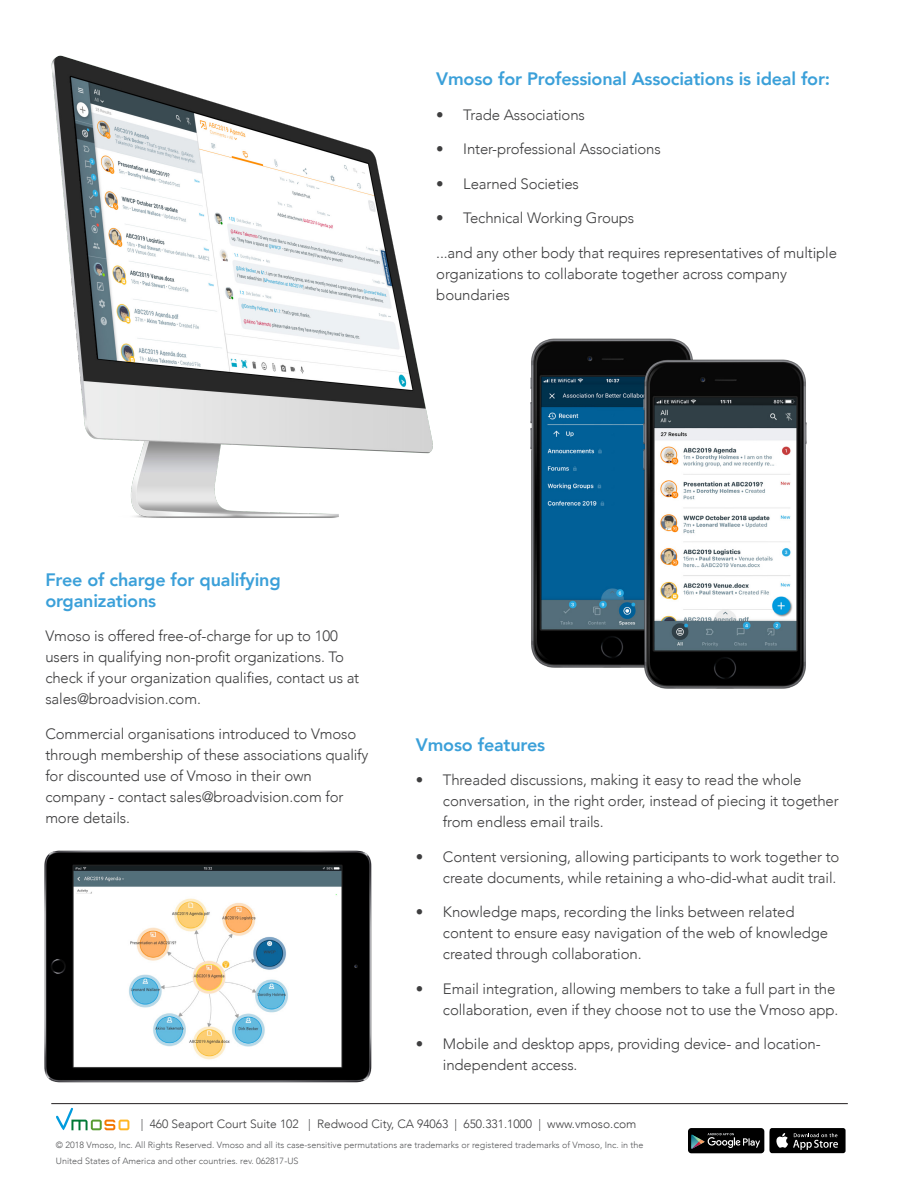
<style>
.page{position:relative;width:918px;height:1188px;background:#fff}
.page>*{position:absolute;margin:0;border:0;box-sizing:border-box;transform-origin:0 0}
.body{font:800 18px/21px "Avenir";letter-spacing:-.01em;color:#3ba0d9}
.body-2{font:300 15px/21px "Avenir";letter-spacing:-.01em;color:#3e3e3f}
.t1{font:300 12px "Avenir";color:#3e3e3f}
.t2{font:300 9px/15.3px "Avenir";color:#57585a}
</style>
<div class="page">
<div style="left:770px;top:1128px;width:76px;height:25px;background:#000;border-radius:2px"></div>
<svg style="left:776px;top:1133px;width:62px;height:17px"></svg>
<div style="left:688px;top:1128px;width:76px;height:25px;background:#000;border-radius:3px"></div>
<svg style="left:691px;top:1133px;width:69px;height:16px"></svg>
<hr style="left:51px;top:1103px;width:797px;height:1px;background:#231f20">
<img style="left:51px;top:55px;width:374px;height:463px">
<img style="left:425px;top:346px;width:112px;height:314px">
<img style="left:537px;top:338px;width:270px;height:351px">
<img style="left:44px;top:850px;width:375px;height:281px">
<p class="body" style="left:436px;top:69px;width:395px">Vmoso for Professional Associations is ideal for:</p>
<p class="body-2" style="left:436px;top:104px;width:150px">• Trade Associations</p>
<p class="body-2" style="left:436px;top:139px;width:226px">• Inter-professional Associations</p>
<p class="body-2" style="left:436px;top:173px;width:144px">• Learned Societies</p>
<p class="body-2" style="left:436px;top:208px;width:200px">• Technical Working Groups</p>
<p class="body-2" style="left:436px;top:242px;width:402px">...and any other body that requires representatives of multiple organizations to collaborate together across company boundaries</p>
<p class="body" style="left:45px;top:569px;width:237px">Free of charge for qualifying organizations</p>
<p class="body-2" style="left:45px;top:626px;width:315px">Vmoso is offered free-of-charge for up to 100 users in qualifying non-profit organizations. To check if your organization qualifies, contact us at sales@broadvision.com.</p>
<p class="body-2" style="left:45px;top:723px;width:325px">Commercial organisations introduced to Vmoso through membership of these associations qualify for discounted use of Vmoso in their own company - contact sales@broadvision.com for more details.</p>
<p class="body" style="left:416px;top:734px;width:131px">Vmoso features</p>
<p class="body-2" style="left:443px;top:770px;width:397px;text-indent:-27px">• Threaded discussions, making it easy to read the whole conversation, in the right order, instead of piecing it together from endless email trails.</p>
<p class="body-2" style="left:416px;top:846px;width:425px;text-align:right">• Content versioning, allowing participants to work together to create documents, while retaining a who-did-what audit trail.</p>
<p class="body-2" style="left:443px;top:902px;width:387px;text-indent:-27px">• Knowledge maps, recording the links between related content to ensure easy navigation of the web of knowledge created through collaboration.</p>
<p class="body-2" style="left:416px;top:978px;width:424px;text-align:right">• Email integration, allowing members to take a full part in the collaboration, even if they choose not to use the Vmoso app.</p>
<p class="body-2" style="left:443px;top:1034px;width:379px;text-indent:-27px">• Mobile and desktop apps, providing device- and location&shy;independent access.</p>
<p class="t1" style="left:141px;top:1117px;width:497px">| 460 Seaport Court Suite 102 | Redwood City, CA 94063 | 650.331.1000 | www.vmoso.com</p>
<p class="t2" style="left:56px;top:1138px;width:589px">© 2018 Vmoso, Inc. All Rights Reserved. Vmoso and all its case-sensitive permutations are trademarks or registered trademarks of Vmoso, Inc. in the<br>United States of America and other countries. rev. 062817-US</p>
</div>
